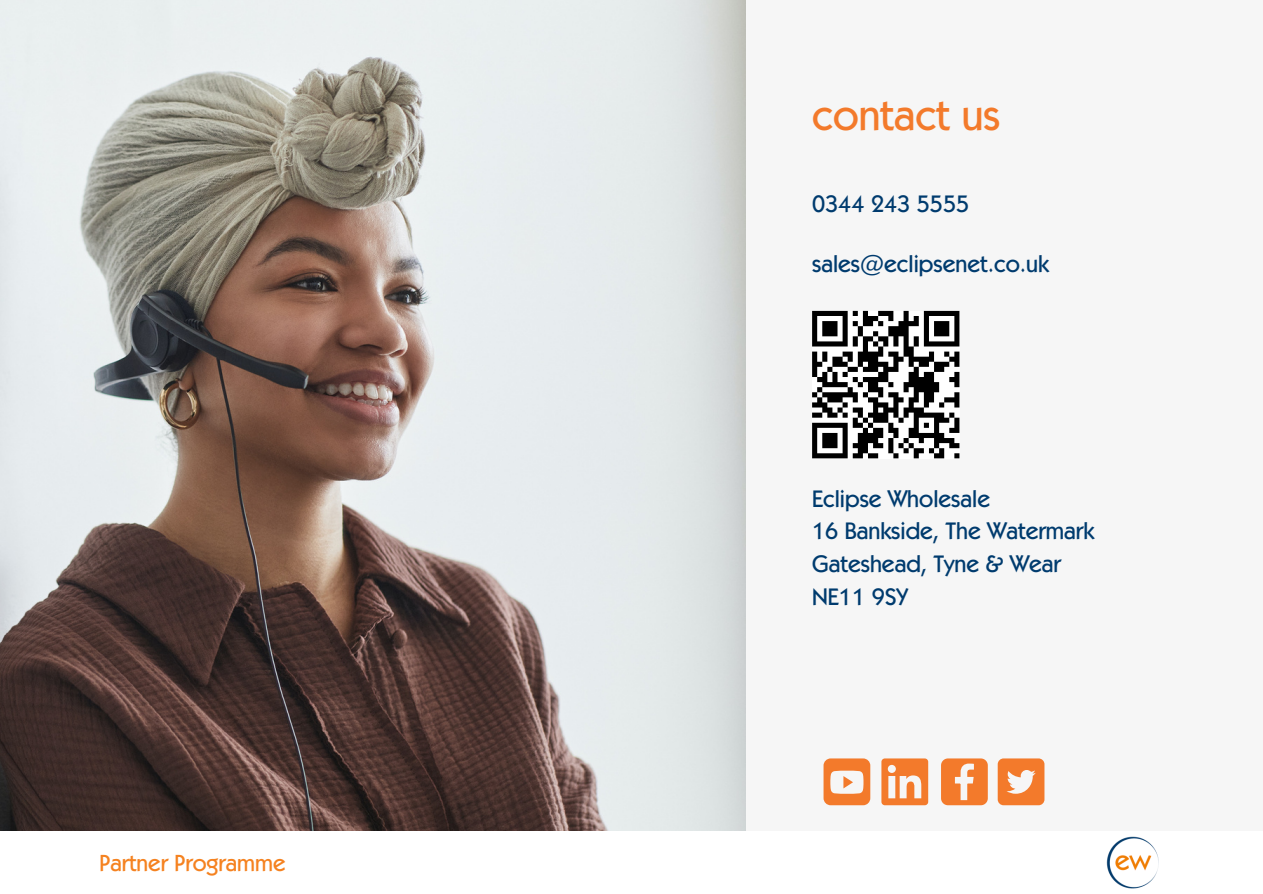
<style>
.page{position:relative;width:1263px;height:894px;background:#fff}
.page>*{position:absolute;margin:0;border:0;box-sizing:border-box;transform-origin:0 0}
.t1{font:500 43.5px "Kabel IT Cby BT";color:#f37a2b}
.t2{font:500 24px/32.5px "Kabel IT Cby BT";color:#003b6e}
.t3{font:500 23.4px "Kabel IT Cby BT";color:#f58220}
</style>
<div class="page">
<div style="left:0;top:0;width:1263px;height:893px;background:#f6f6f6"></div>
<div style="left:881px;top:758px;width:47px;height:47px;background:#f37a2b;border-radius:3px"></div>
<svg style="left:888px;top:764px;width:33px;height:34px"></svg>
<svg style="left:941px;top:758px;width:47px;height:47px"></svg>
<div style="left:823px;top:758px;width:47px;height:47px;background:#f37a2b;border-radius:7px"></div>
<svg style="left:830px;top:770px;width:33px;height:23px"></svg>
<div style="left:998px;top:758px;width:46px;height:47px;background:#f37a2b;border-radius:6px"></div>
<svg style="left:1006px;top:770px;width:30px;height:23px"></svg>
<img style="left:0;top:0;width:746px;height:830px">
<svg style="left:812px;top:311px;width:147px;height:147px"></svg>
<div style="left:0;top:830px;width:1263px;height:63px;background:#fff"></div>
<img style="left:1106px;top:836px;width:53px;height:52px">
<p class="t3" style="left:99px;top:847px;width:188px">Partner Programme</p>
<h1 class="t1" style="left:812px;top:88px;width:190px">contact us</h1>
<p class="t2" style="left:812px;top:187px;width:159px">0344 243 5555</p>
<p class="t2" style="left:812px;top:247px;width:238px">sales@eclipsenet.co.uk</p>
<p class="t2" style="left:812px;top:481px;width:283px">Eclipse Wholesale<br>16 Bankside, The Watermark<br>Gateshead, Tyne &amp; Wear<br>NE11 9SY</p>
</div>
